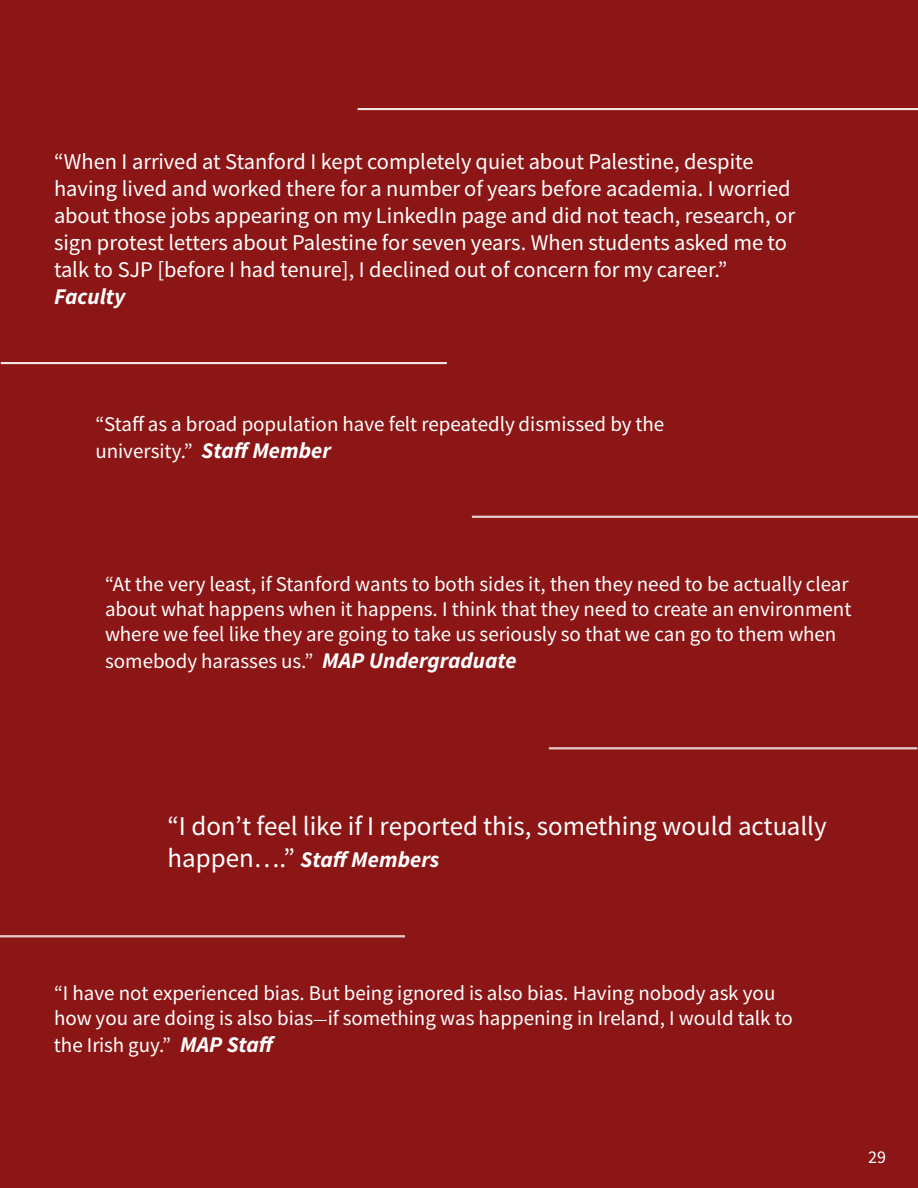
<style>
.page{position:relative;width:918px;height:1188px;background:#fff}
.page>*{position:absolute;margin:0;border:0;box-sizing:border-box;transform-origin:0 0}
.t1{font:27px "Source Sans Variable";color:#fff}
.t2{font:22.5px/27px "Source Sans Variable";color:#fff}
.t3{font:italic 22.5px "Source Sans Variable";color:#fff}
.t4{font:21px/25.8px "Source Sans Variable";color:#fff}
.t5{font:18px "Source Sans Variable";color:#fff}
.s1{font-style:italic;font-size:22.5px}
.s2{font-style:normal;font-size:27px}
.s3{font-size:18px}
</style>
<div class="page">
<div style="left:0;top:0;width:917px;height:1188px;background:#8c1515"></div>
<hr style="left:358px;top:109px;width:560px;height:1px;background:#fff">
<hr style="left:358px;top:108px;width:560px;height:1px;background:#fff">
<hr style="left:1px;top:363px;width:446px;height:1px;background:#fff">
<hr style="left:1px;top:362px;width:446px;height:1px;background:#fff">
<hr style="left:549px;top:749px;width:368px;height:1px;background:#fff">
<hr style="left:549px;top:748px;width:368px;height:1px;background:#fff">
<hr style="left:0;top:937px;width:405px;height:1px;background:#fff">
<hr style="left:0;top:936px;width:405px;height:1px;background:#fff">
<hr style="left:472px;top:517px;width:446px;height:1px;background:#fff">
<hr style="left:472px;top:516px;width:446px;height:1px;background:#fff">
<p class="t2" style="left:54px;top:149px;width:743px">“When I arrived at Stanford I kept completely quiet about Palestine, despite having lived and worked there for a number of years before academia. I worried about those jobs appearing on my LinkedIn page and did not teach, research, or sign protest letters about Palestine for seven years. When students asked me to talk to SJP [before I had tenure], I declined out of concern for my career.”</p>
<p class="t3" style="left:54px;top:283px;width:73px">Faculty</p>
<p class="t4" style="left:95px;top:411px;width:570px;line-height:27px">“Staff as a broad population have felt repeatedly dismissed by the university.” <span class="s1">Staff Member</span></p>
<p class="t4" style="left:105px;top:571px;width:748px">“At the very least, if Stanford wants to both sides it, then they need to be actually clear about what happens when it happens. I think that they need to create an environment where we feel like they are going to take us seriously so that we can go to them when somebody harasses us.” <span class="s1">MAP Undergraduate</span></p>
<p class="t1" style="left:168px;top:809px;width:661px">“I donʼt feel like if I reported this, something would actually</p>
<p class="t3" style="left:168px;top:846px;width:273px"><span class="s2">happen….”</span> Staff Members</p>
<p class="t4" style="left:54px;top:980px;width:740px">“I have not experienced bias. But being ignored is also bias. Having nobody ask you how you are doing is also bias<span class="s3">—</span>if something was happening in Ireland, I would talk to the Irish guy.” <span class="s1">MAP Staff</span></p>
<p class="t5" style="left:868px;top:1146px;width:19px">29</p>
</div>
